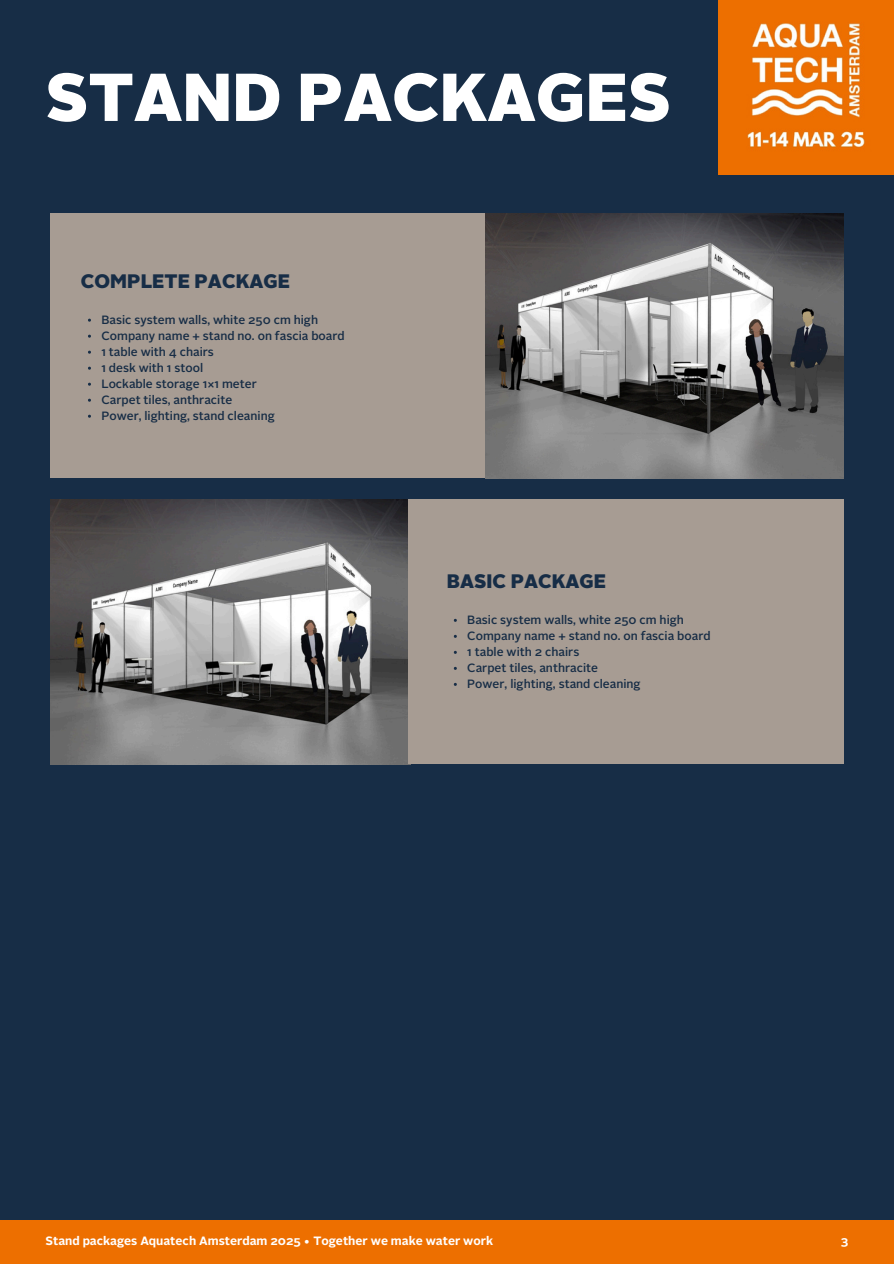
<style>
.page{position:relative;width:894px;height:1264px;background:#fff}
.page>*{position:absolute;margin:0;border:0;box-sizing:border-box;transform-origin:0 0}
.t1{font:900 67.5px "Alright Sans";color:#fff}
.t2{font:900 19.5px "Alright Sans";color:#172d46}
.t3{font:500 12px "Alright Sans";color:#172d46}
.t4{font:700 12px "Alright Sans";color:#fff}
</style>
<div class="page">
<div style="left:0;top:0;width:893px;height:1263px;background:#172d46"></div>
<div style="left:0;top:1219px;width:893px;height:44px;background:#ed6f00"></div>
<img style="left:718px;top:0;width:175px;height:175px">
<img style="left:485px;top:214px;width:358px;height:264px">
<div style="left:50px;top:214px;width:434px;height:264px;background:#a79c93"></div>
<img style="left:50px;top:499px;width:360px;height:265px">
<div style="left:408px;top:499px;width:435px;height:264px;background:#a79c93"></div>
<p class="t1" style="left:45px;top:70px;width:627px">STAND PACKAGES</p>
<p class="t2" style="left:81px;top:273px;width:210px">COMPLETE PACKAGE</p>
<p class="t3" style="left:101px;top:314px;width:218px">Basic system walls, white 250 cm high</p>
<p class="t3" style="left:101px;top:330px;width:245px">Company name + stand no. on fascia board</p>
<p class="t3" style="left:101px;top:346px;width:114px">1 table with 4 chairs</p>
<p class="t3" style="left:101px;top:362px;width:103px">1 desk with 1 stool</p>
<p class="t3" style="left:101px;top:378px;width:157px">Lockable storage 1×1 meter</p>
<h2 class="t3" style="left:101px;top:394px;width:132px">Carpet tiles, anthracite</h2>
<p class="t3" style="left:101px;top:410px;width:175px">Power, lighting, stand cleaning</p>
<p class="t2" style="left:446px;top:573px;width:161px">BASIC PACKAGE</p>
<p class="t3" style="left:467px;top:614px;width:218px">Basic system walls, white 250 cm high</p>
<p class="t3" style="left:467px;top:630px;width:245px">Company name + stand no. on fascia board</p>
<p class="t3" style="left:467px;top:646px;width:114px">1 table with 2 chairs</p>
<p class="t3" style="left:467px;top:662px;width:132px">Carpet tiles, anthracite</p>
<p class="t3" style="left:467px;top:678px;width:175px">Power, lighting, stand cleaning</p>
<h1 class="t4" style="left:45px;top:1235px;width:449px">Stand packages Aquatech Amsterdam 2025 • Together we make water work</h1>
<p class="t4" style="left:840px;top:1235px;width:9px">3</p>
</div>
